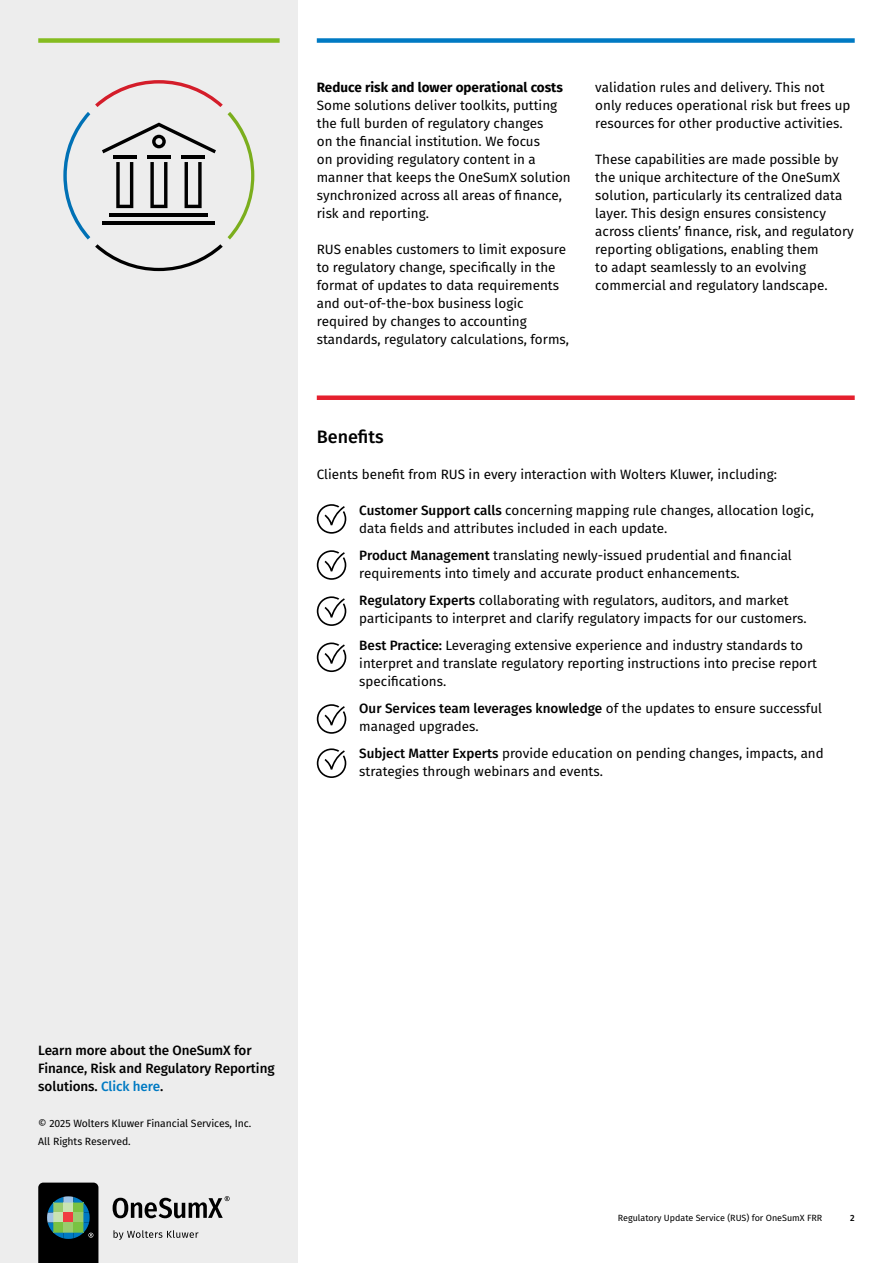
<style>
.page{position:relative;width:893px;height:1263px;background:#fff}
.page>*{position:absolute;margin:0;border:0;box-sizing:border-box;transform-origin:0 0}
.t1{font:500 18px "Fira Sans";color:#000}
.t2{font:13.5px/18px "Fira Sans";color:#000}
.t3{font:500 13.5px/18px "Fira Sans";letter-spacing:-.005em;color:#000}
.t4{font:700 13.5px "Fira Sans";color:#000}
.t5{font:10.5px/18px "Fira Sans";letter-spacing:-.005em;color:#000}
.t6{font:9px "Fira Sans";color:#000}
.t7{font:500 9px "Fira Sans";color:#000}
.s1{font-weight:500}
.s2{color:#007ac3}
</style>
<div class="page">
<div style="left:0;top:0;width:298px;height:1263px;background:#ededed"></div>
<svg style="left:38px;top:1182px;width:60px;height:81px;background:#26352c"></svg>
<svg style="left:113px;top:1196px;width:117px;height:22px"></svg>
<svg style="left:114px;top:1230px;width:84px;height:10px"></svg>
<div style="left:317px;top:38px;width:538px;height:5px;background:#007ac3"></div>
<div style="left:317px;top:395px;width:538px;height:5px;background:#e5202e"></div>
<div style="left:38px;top:38px;width:242px;height:5px;background:#85bc20"></div>
<svg style="left:63px;top:80px;width:191px;height:191px"></svg>
<svg style="left:317px;top:504px;width:29px;height:30px"></svg>
<svg style="left:317px;top:550px;width:29px;height:30px"></svg>
<svg style="left:317px;top:596px;width:29px;height:30px"></svg>
<svg style="left:317px;top:642px;width:29px;height:30px"></svg>
<svg style="left:317px;top:704px;width:29px;height:30px"></svg>
<svg style="left:317px;top:748px;width:29px;height:30px"></svg>
<p class="t4" style="left:317px;top:76px;width:248px">Reduce risk and lower operational costs</p>
<p class="t2" style="left:317px;top:96px;width:255px">Some solutions deliver toolkits, putting the full burden of regulatory changes<br>on the financial institution. We focus<br>on providing regulatory content in a manner that keeps the OneSumX solution synchronized across all areas of finance, risk and reporting.</p>
<p class="t2" style="left:317px;top:240px;width:254px">RUS enables customers to limit exposure to regulatory change, specifically in the format of updates to data requirements and out-of-the-box business logic required by changes to accounting standards, regulatory calculations, forms,</p>
<p class="t2" style="left:595px;top:78px;width:257px">validation rules and delivery. This not only reduces operational risk but frees up resources for other productive activities.</p>
<p class="t2" style="left:595px;top:150px;width:260px">These capabilities are made possible by the unique architecture of the OneSumX solution, particularly its centralized data layer. This design ensures consistency across clients’ finance, risk, and regulatory reporting obligations, enabling them<br>to adapt seamlessly to an evolving commercial and regulatory landscape.</p>
<h1 class="t1" style="left:317px;top:423px;width:68px">Benefits</h1>
<p class="t2" style="left:317px;top:465px;width:462px">Clients benefit from RUS in every interaction with Wolters Kluwer, including:</p>
<p class="t2" style="left:359px;top:501px;width:456px"><span class="s1">Customer Support calls</span> concerning mapping rule changes, allocation logic, data fields and attributes included in each update.</p>
<p class="t2" style="left:359px;top:546px;width:434px"><span class="s1">Product Management</span> translating newly-issued prudential and financial requirements into timely and accurate product enhancements.</p>
<p class="t2" style="left:359px;top:591px;width:449px"><span class="s1">Regulatory Experts</span> collaborating with regulators, auditors, and market participants to interpret and clarify regulatory impacts for our customers.</p>
<p class="t2" style="left:359px;top:636px;width:459px"><span class="s1">Best Practice:</span> Leveraging extensive experience and industry standards to interpret and translate regulatory reporting instructions into precise report specifications.</p>
<p class="t2" style="left:359px;top:699px;width:464px"><span class="s1">Our Services team leverages knowledge</span> of the updates to ensure successful managed upgrades.</p>
<p class="t2" style="left:359px;top:744px;width:466px"><span class="s1">Subject Matter Experts</span> provide education on pending changes, impacts, and strategies through webinars and events.</p>
<p class="t3" style="left:38px;top:1041px;width:238px">Learn more about the OneSumX for<br>Finance, Risk and Regulatory Reporting solutions. <span class="s2">Click here</span>.</p>
<p class="t5" style="left:38px;top:1114px;width:215px">© 2025 Wolters Kluwer Financial Services, Inc.<br>All Rights Reserved.</p>
<p class="t6" style="left:618px;top:1211px;width:206px">Regulatory Update Service (RUS) for OneSumX FRR</p>
<p class="t7" style="left:850px;top:1211px;width:6px">2</p>
</div>
